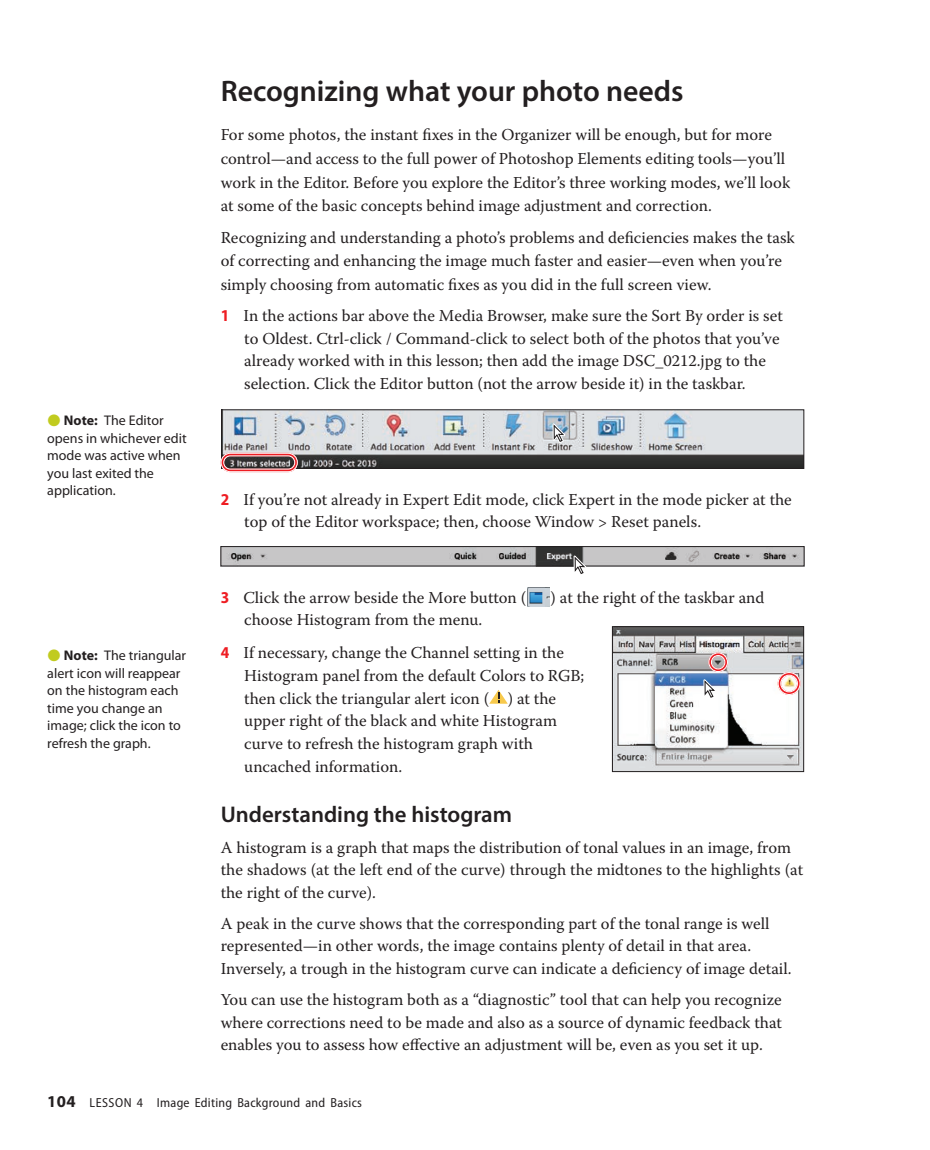
<style>
.page{position:relative;width:930px;height:1150px;background:#fff}
.page>*{position:absolute;margin:0;border:0;box-sizing:border-box;transform-origin:0 0}
.Head_1{font:600 29.75px "Myriad Pro";color:#231f20}
.Head_2{font:600 22.75px "Myriad Pro";color:#231f20}
.Body{font:16.62px/22.8px "Warnock Pro";color:#231f20}
.Number_List{font:16.62px/22.8px "Warnock Pro";color:#231f20}
.Tip_Note_Text{font:14px/17.5px "Myriad Pro";color:#231f20}
.t1{font:semi-condensed 13.12px "Myriad Pro";letter-spacing:.02em;color:#231f20}
.s1{font-weight:700}
.s2{font-family:"Myriad Pro";font-weight:700;font-stretch:semi-condensed;color:#ee1d23}
.s3{font-weight:700;font-stretch:normal;font-size:16.62px}
</style>
<div class="page">
<img style="left:223px;top:412px;width:578px;height:55px">
<div style="left:221px;top:410px;width:582px;height:59px;border:1px solid #231f20"></div>
<svg style="left:551px;top:419px;width:16px;height:27px"></svg>
<div style="left:221px;top:453px;width:77px;height:19px;border:4px solid #ee1d23;border-radius:8px"></div>
<div style="left:221px;top:453px;width:77px;height:19px;border:1px solid #fff;border-radius:9px"></div>
<div style="left:223px;top:455px;width:72px;height:14px;border:1px solid #fff;border-radius:7px"></div>
<img style="left:222px;top:548px;width:580px;height:16px">
<div style="left:220px;top:546px;width:584px;height:20px;border:1px solid #231f20"></div>
<svg style="left:572px;top:551px;width:16px;height:23px"></svg>
<img style="left:527px;top:588px;width:22px;height:18px">
<svg style="left:489px;top:690px;width:18px;height:14px"></svg>
<img style="left:614px;top:628px;width:187px;height:142px">
<div style="left:612px;top:626px;width:191px;height:146px;border:1px solid #231f20"></div>
<div style="left:708px;top:652px;width:19px;height:20px;border:4px solid #ee1d23;border-radius:50%"></div>
<div style="left:708px;top:652px;width:19px;height:20px;border:1px solid #fff;border-radius:50%"></div>
<div style="left:710px;top:655px;width:15px;height:14px;border:1px solid #fff;border-radius:50%"></div>
<svg style="left:702px;top:675px;width:16px;height:26px"></svg>
<div style="left:777px;top:672px;width:23px;height:23px;border:4px solid #ee1d23;border-radius:50%"></div>
<div style="left:777px;top:672px;width:23px;height:23px;border:1px solid #fff;border-radius:50%"></div>
<div style="left:780px;top:675px;width:17px;height:17px;border:1px solid #fff;border-radius:50%"></div>
<p class="Tip_Note_Text" style="left:47px;top:412px;width:141px;text-indent:17px"><span class="s1">Note:</span> The Editor opens in whichever edit mode was active when you last exited the application.</p>
<p class="Tip_Note_Text" style="left:47px;top:647px;width:140px;text-indent:17px"><span class="s1">Note:</span> The triangular alert icon will reappear on the histogram each time you change an image; click the icon to refresh the graph.</p>
<p class="Head_1" style="left:220px;top:72px;width:464px">Recognizing what your photo needs</p>
<p class="Body" style="left:220px;top:123px;width:571px;line-height:23.6px">For some photos, the instant fixes in the Organizer will be enough, but for more control—and access to the full power of Photoshop Elements editing tools—you’ll work in the Editor. Before you explore the Editor’s three working modes, we’ll look at some of the basic concepts behind image adjustment and correction.</p>
<p class="Body" style="left:220px;top:225px;width:575px;line-height:23.6px">Recognizing and understanding a photo’s problems and deficiencies makes the task of correcting and enhancing the image much faster and easier—even when you’re simply choosing from automatic fixes as you did in the full screen view.</p>
<p class="Number_List" style="left:244px;top:304px;width:540px;text-indent:-24px"><span class="s2">1</span> In the actions bar above the Media Browser, make sure the Sort By order is set to Oldest. Ctrl-click / Command-click to select both of the photos that you’ve already worked with in this lesson; then add the image DSC_0212.jpg to the selection. Click the Editor button (not the arrow beside it) in the taskbar.</p>
<p class="Number_List" style="left:244px;top:487px;width:549px;text-indent:-24px"><span class="s2">2</span> If you’re not already in Expert Edit mode, click Expert in the mode picker at the top of the Editor workspace; then, choose Window &gt; Reset panels.</p>
<p class="Number_List" style="left:220px;top:585px;width:307px"><span class="s2">3</span> Click the arrow beside the More button (</p>
<p class="Number_List" style="left:550px;top:585px;width:215px">) at the right of the taskbar and</p>
<p class="Number_List" style="left:244px;top:608px;width:239px">choose Histogram from the menu.</p>
<p class="Number_List" style="left:244px;top:641px;width:341px;text-indent:-24px"><span class="s2">4</span> If necessary, change the Channel setting in the Histogram panel from the default Colors to RGB; then click the triangular alert icon ( ) at the upper right of the black and white Histogram curve to refresh the histogram graph with uncached information.</p>
<p class="Head_2" style="left:220px;top:800px;width:293px">Understanding the histogram</p>
<p class="Body" style="left:220px;top:835px;width:584px">A histogram is a graph that maps the distribution of tonal values in an image, from the shadows (at the left end of the curve) through the midtones to the highlights (at the right of the curve).</p>
<p class="Body" style="left:220px;top:911px;width:572px">A peak in the curve shows that the corresponding part of the tonal range is well represented—in other words, the image contains plenty of detail in that area.<br>Inversely, a trough in the histogram curve can indicate a deficiency of image detail.</p>
<p class="Body" style="left:220px;top:987px;width:562px;text-align:justify">You can use the histogram both as a “diagnostic” tool that can help you recognize where corrections need to be made and also as a source of dynamic feedback that enables you to assess how effective an adjustment will be, even as you set it up.</p>
<p class="t1" style="left:47px;top:1096px;width:316px"><span class="s3">104</span> LESSON 4 Image Editing Background and Basics</p>
</div>
